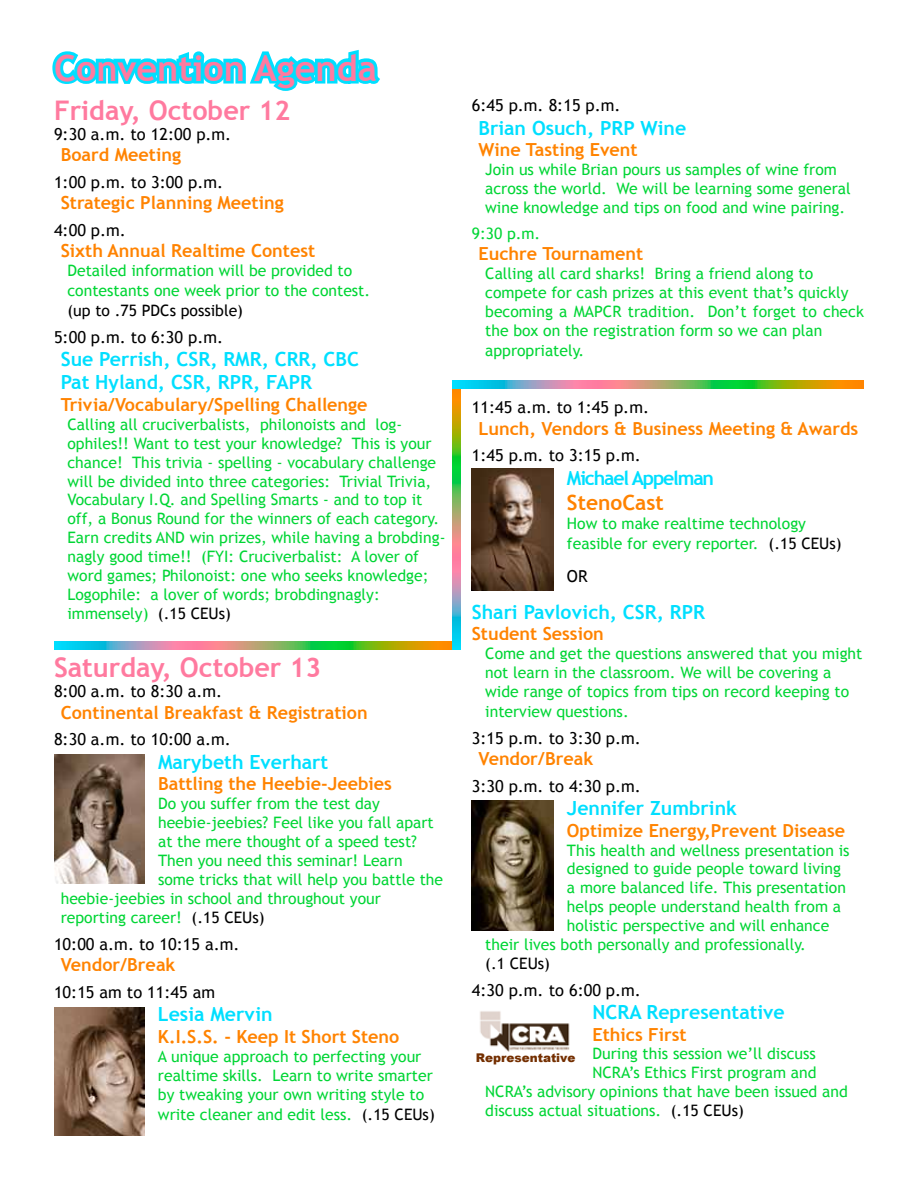
<style>
.page{position:relative;width:918px;height:1188px;background:#fff}
.page>*{position:absolute;margin:0;border:0;box-sizing:border-box;transform-origin:0 0}
.t1{font:700 36px "Trebuchet MS";color:#ff7a9f}
.t2{font:700 27px "Trebuchet MS";color:#ff7a9f}
.t3{font:700 21px "Trebuchet MS";color:#ff8300}
.t4{font:700 19.5px/23.4px "Trebuchet MS";color:#00dfff}
.t5{font:700 19.5px "Trebuchet MS";letter-spacing:-.06em;color:#00dfff}
.t6{font:700 18px "Trebuchet MS";color:#ff8300}
.t7{font:16.5px "Trebuchet MS";color:#000}
.t8{font:15.75px/18.9px "Trebuchet MS";color:#00d635}
.t9{font:15.75px "Trebuchet MS";color:#000}
.t10{font:900 12px "Arial";color:#742f00}
.s1{color:#000}
</style>
<div class="page">
<svg style="left:52px;top:49px;width:328px;height:42px"></svg>
<svg style="left:54px;top:642px;width:399px;height:8px;background:#8baa72"></svg>
<img style="left:472px;top:801px;width:81px;height:130px">
<img style="left:472px;top:468px;width:81px;height:122px">
<img style="left:54px;top:1007px;width:90px;height:128px">
<img style="left:54px;top:755px;width:91px;height:128px">
<img style="left:480px;top:1011px;width:90px;height:41px">
<svg style="left:453px;top:389px;width:8px;height:261px;background:#8caa71"></svg>
<svg style="left:453px;top:381px;width:411px;height:8px;background:#8da970"></svg>
<h1 class="t1" style="left:54px;top:45px;width:324px">Convention Agenda</h1>
<h2 class="t2" style="left:54px;top:93px;width:238px">Friday, October 12</h2>
<p class="t7" style="left:54px;top:124px;width:179px">9:30 a.m. to 12:00 p.m.</p>
<p class="t6" style="left:61px;top:144px;width:122px">Board Meeting</p>
<p class="t7" style="left:54px;top:172px;width:171px">1:00 p.m. to 3:00 p.m.</p>
<p class="t6" style="left:61px;top:192px;width:224px">Strategic Planning Meeting</p>
<p class="t7" style="left:54px;top:220px;width:73px">4:00 p.m.</p>
<p class="t6" style="left:61px;top:240px;width:256px">Sixth Annual Realtime Contest</p>
<p class="t8" style="left:68px;top:261px;width:304px;line-height:19.8px">Detailed information will be provided to contestants one week prior to the contest.</p>
<p class="t9" style="left:68px;top:301px;width:177px">(up to .75 PDCs possible)</p>
<p class="t7" style="left:54px;top:327px;width:171px">5:00 p.m. to 6:30 p.m.</p>
<p class="t4" style="left:61px;top:347px;width:300px">Sue Perrish, CSR, RMR, CRR, CBC<br>Pat Hyland, CSR, RPR, FAPR</p>
<p class="t6" style="left:61px;top:393px;width:308px">Trivia/Vocabulary/Spelling Challenge</p>
<p class="t8" style="left:68px;top:415px;width:379px">Calling all cruciverbalists, philonoists and log&shy;ophiles!! Want to test your knowledge? This is your chance! This trivia - spelling - vocabulary challenge will be divided into three categories: Trivial Trivia, Vocabulary I.Q. and Spelling Smarts - and to top it off, a Bonus Round for the winners of each category.<br>Earn credits AND win prizes, while having a brobding&shy;nagly good time!! (FYI: Cruciverbalist: A lover of word games; Philonoist: one who seeks knowledge; Logophile: a lover of words; brobdingnagly: immensely) <span class="s1">(.15 CEUs)</span></p>
<h2 class="t2" style="left:54px;top:651px;width:269px">Saturday, October 13</h2>
<p class="t7" style="left:54px;top:681px;width:170px">8:00 a.m. to 8:30 a.m.</p>
<p class="t6" style="left:61px;top:701px;width:308px">Continental Breakfast &amp; Registration</p>
<p class="t7" style="left:54px;top:730px;width:178px">8:30 a.m. to 10:00 a.m.</p>
<p class="t4" style="left:158px;top:750px;width:172px">Marybeth Everhart</p>
<p class="t6" style="left:158px;top:772px;width:235px">Battling the Heebie-Jeebies</p>
<p class="t8" style="left:158px;top:794px;width:223px">Do you suffer from the test day</p>
<p class="t8" style="left:158px;top:813px;width:277px">heebie-jeebies? Feel like you fall apart</p>
<p class="t8" style="left:158px;top:832px;width:260px">at the mere thought of a speed test?</p>
<p class="t8" style="left:158px;top:851px;width:246px">Then you need this seminar! Learn</p>
<p class="t8" style="left:158px;top:870px;width:287px">some tricks that will help you battle the</p>
<p class="t8" style="left:61px;top:889px;width:322px">heebie-jeebies in school and throughout your</p>
<p class="t8" style="left:61px;top:909px;width:205px">reporting career! <span class="s1">(.15 CEUs)</span></p>
<p class="t7" style="left:54px;top:934px;width:187px">10:00 a.m. to 10:15 a.m.</p>
<p class="t6" style="left:61px;top:954px;width:116px">Vendor/Break</p>
<p class="t7" style="left:54px;top:982px;width:163px">10:15 am to 11:45 am</p>
<p class="t4" style="left:158px;top:1003px;width:116px">Lesia Mervin</p>
<p class="t6" style="left:158px;top:1025px;width:243px">K.I.S.S. - Keep It Short Steno</p>
<p class="t8" style="left:158px;top:1047px;width:278px">A unique approach to perfecting your realtime skills. Learn to write smarter by tweaking your own writing style to write cleaner and edit less. <span class="s1">(.15 CEUs)</span></p>
<p class="t7" style="left:472px;top:96px;width:150px">6:45 p.m. 8:15 p.m.</p>
<p class="t4" style="left:478px;top:116px;width:209px">Brian Osuch, PRP Wine</p>
<p class="t6" style="left:478px;top:139px;width:161px">Wine Tasting Event</p>
<p class="t8" style="left:485px;top:160px;width:367px">Join us while Brian pours us samples of wine from across the world. We will be learning some general wine knowledge and tips on food and wine pairing.</p>
<p class="t8" style="left:472px;top:224px;width:70px">9:30 p.m.</p>
<p class="t6" style="left:478px;top:243px;width:166px">Euchre Tournament</p>
<p class="t8" style="left:485px;top:264px;width:380px">Calling all card sharks! Bring a friend along to compete for cash prizes at this event that’s quickly becoming a MAPCR tradition. Don’t forget to check the box on the registration form so we can plan appropriately.</p>
<p class="t7" style="left:472px;top:398px;width:179px">11:45 a.m. to 1:45 p.m.</p>
<p class="t6" style="left:478px;top:417px;width:381px">Lunch, Vendors &amp; Business Meeting &amp; Awards</p>
<p class="t7" style="left:472px;top:446px;width:171px">1:45 p.m. to 3:15 p.m.</p>
<p class="t5" style="left:567px;top:466px;width:149px">Michael Appelman</p>
<h3 class="t3" style="left:567px;top:489px;width:98px">StenoCast</h3>
<p class="t8" style="left:567px;top:514px;width:276px;line-height:19.8px">How to make realtime technology feasible for every reporter. <span class="s1">(.15 CEUs)</span></p>
<p class="t7" style="left:567px;top:566px;width:22px">OR</p>
<p class="t4" style="left:472px;top:600px;width:235px">Shari Pavlovich, CSR, RPR</p>
<p class="t6" style="left:472px;top:623px;width:134px">Student Session</p>
<p class="t8" style="left:485px;top:644px;width:379px">Come and get the questions answered that you might not learn in the classroom. We will be covering a wide range of topics from tips on record keeping to interview questions.</p>
<p class="t7" style="left:472px;top:728px;width:171px">3:15 p.m. to 3:30 p.m.</p>
<p class="t6" style="left:478px;top:747px;width:116px">Vendor/Break</p>
<p class="t7" style="left:472px;top:776px;width:171px">3:30 p.m. to 4:30 p.m.</p>
<p class="t4" style="left:567px;top:796px;width:171px">Jennifer Zumbrink</p>
<p class="t6" style="left:567px;top:819px;width:280px">Optimize Energy,Prevent Disease</p>
<p class="t8" style="left:567px;top:841px;width:284px">This health and wellness presentation is</p>
<p class="t8" style="left:567px;top:860px;width:276px">designed to guide people toward living</p>
<p class="t8" style="left:567px;top:879px;width:280px">a more balanced life. This presentation</p>
<p class="t8" style="left:567px;top:897px;width:276px">helps people understand health from a</p>
<p class="t8" style="left:567px;top:916px;width:264px">holistic perspective and will enhance</p>
<p class="t8" style="left:485px;top:935px;width:322px">their lives both personally and professionally.</p>
<p class="t9" style="left:485px;top:954px;width:66px">(.1 CEUs)</p>
<p class="t7" style="left:472px;top:980px;width:171px">4:30 p.m. to 6:00 p.m.</p>
<p class="t4" style="left:592px;top:1000px;width:194px">NCRA Representative</p>
<p class="t6" style="left:592px;top:1023px;width:96px">Ethics First</p>
<p class="t8" style="left:592px;top:1045px;width:225px">During this session we’ll discuss</p>
<p class="t8" style="left:592px;top:1064px;width:226px">NCRA’s Ethics First program and</p>
<p class="t8" style="left:485px;top:1082px;width:364px">NCRA’s advisory opinions that have been issued and</p>
<p class="t8" style="left:485px;top:1101px;width:260px">discuss actual situations. <span class="s1">(.15 CEUs)</span></p>
<p class="t10" style="left:476px;top:1049px;width:101px">Representative</p>
</div>
